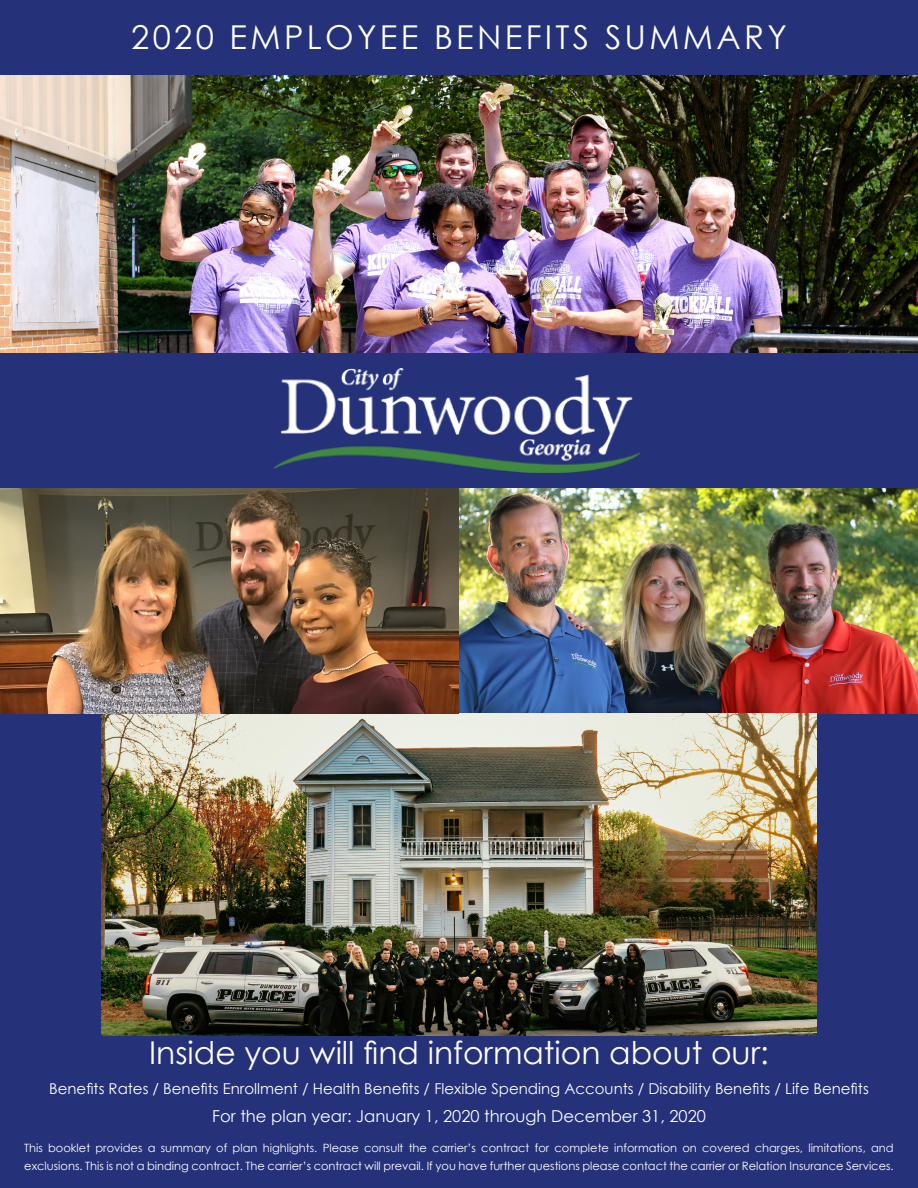
<style>
.page{position:relative;width:918px;height:1188px;background:#253179}
.page>*{position:absolute;margin:0;border:0;box-sizing:border-box;transform-origin:0 0}
.Dunwoody_Standing_He{font:32.85px "Century Gothic";letter-spacing:.1em;color:#fff}
.Dunwoody_Headlines{font:31.35px "Century Gothic";color:#fff}
.Dunwoody_Headlines-2{font:16.5px "Century Gothic";color:#fff}
.Dunwoody_Headlines-3{font:15px "Century Gothic";color:#fff}
.Dunwoody_Cover_Discl{font:11.4px/18px "Century Gothic";color:#fff}
</style>
<div class="page">
<img style="left:0;top:489px;width:918px;height:224px">
<img style="left:0;top:76px;width:918px;height:277px">
<img style="left:101px;top:713px;width:716px;height:322px">
<img style="left:275px;top:368px;width:364px;height:105px">
<p class="Dunwoody_Standing_He" style="left:131px;top:14px;width:657px">2020 EMPLOYEE BENEFITS SUMMARY</p>
<p class="Dunwoody_Headlines" style="left:149px;top:1031px;width:621px">Inside you will find information about our:</p>
<p class="Dunwoody_Headlines-3" style="left:49px;top:1078px;width:821px">Benefits Rates / Benefits Enrollment / Health Benefits / Flexible Spending Accounts / Disability Benefits / Life Benefits</p>
<p class="Dunwoody_Headlines-2" style="left:212px;top:1105px;width:495px">For the plan year: January 1, 2020 through December 31, 2020</p>
<p class="Dunwoody_Cover_Discl" style="left:24px;top:1139px;width:871px">This booklet provides a summary of plan highlights. Please consult the carrier’s contract for complete information on covered charges, limitations, and exclusions. This is not a binding contract. The carrier’s contract will prevail. If you have further questions please contact the carrier or Relation Insurance Services.</p>
</div>
